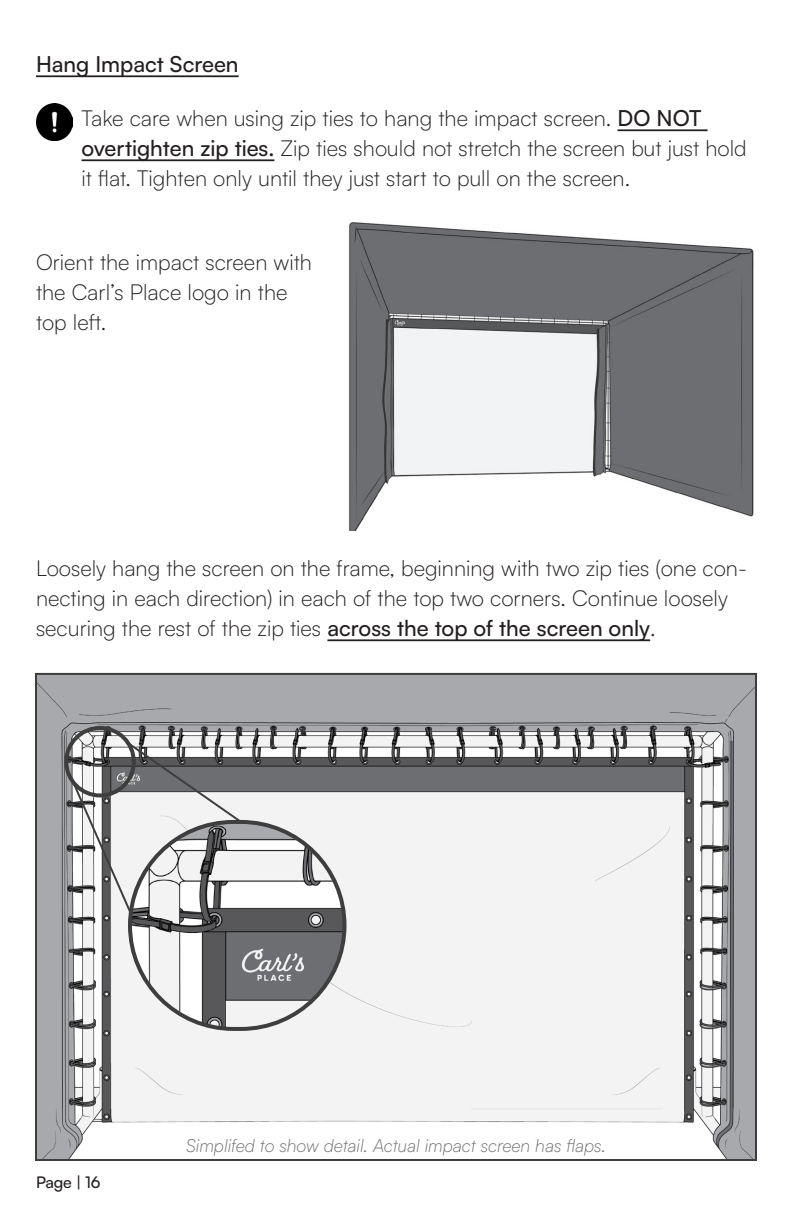
<style>
.page{position:relative;width:792px;height:1224px;background:#fff}
.page>*{position:absolute;margin:0;border:0;box-sizing:border-box;transform-origin:0 0}
.t1{font:300 22px/30px "Satoshi";color:#231f20}
.Carl_s_Tip{font:500 22px "Satoshi";color:#231f20}
.t2{font:italic 300 18px "Satoshi";color:#6c6d70}
.t3{font:500 16px "Satoshi";letter-spacing:-.01em;color:#231f20}
.s1{font-weight:500}
</style>
<div class="page">
<img style="left:38px;top:676px;width:716px;height:482px">
<div style="left:35px;top:673px;width:722px;height:488px;border:2px solid #3e3e3f"></div>
<hr style="left:36px;top:75px;width:203px;height:2px;background:#231f20">
<hr style="left:618px;top:129px;width:90px;height:2px;background:#231f20">
<hr style="left:82px;top:159px;width:192px;height:2px;background:#231f20">
<hr style="left:327px;top:639px;width:323px;height:2px;background:#231f20">
<svg style="left:69px;top:740px;width:198px;height:192px"></svg>
<div style="left:64px;top:726px;width:72px;height:71px;border:4px solid #3e3e3f;border-radius:50%"></div>
<img style="left:131px;top:822px;width:213px;height:207px">
<div style="left:128px;top:820px;width:218px;height:211px;border:4px solid #3e3e3f;border-radius:103px"></div>
<img style="left:349px;top:222px;width:405px;height:309px">
<img style="left:36px;top:104px;width:37px;height:36px">
<p class="Carl_s_Tip" style="left:36px;top:49px;width:204px">Hang Impact Screen</p>
<p class="t1" style="left:82px;top:102px;width:667px">Take care when using zip ties to hang the impact screen. <span class="s1">DO NOT overtighten zip ties.</span> Zip ties should not stretch the screen but just hold it flat. Tighten only until they just start to pull on the screen.</p>
<p class="t1" style="left:36px;top:246px;width:278px">Orient the impact screen with the Carl’s Place logo in the top left.</p>
<p class="t1" style="left:36px;top:552px;width:712px">Loosely hang the screen on the frame, beginning with two zip ties (one con&shy;necting in each direction) in each of the top two corners. Continue loosely securing the rest of the zip ties <span class="s1">across the top of the screen only</span>.</p>
<p class="t3" style="left:36px;top:1171px;width:66px">Page | 16</p>
<p class="t2" style="left:186px;top:1134px;width:421px">Simplifed to show detail. Actual impact screen has flaps.</p>
</div>
